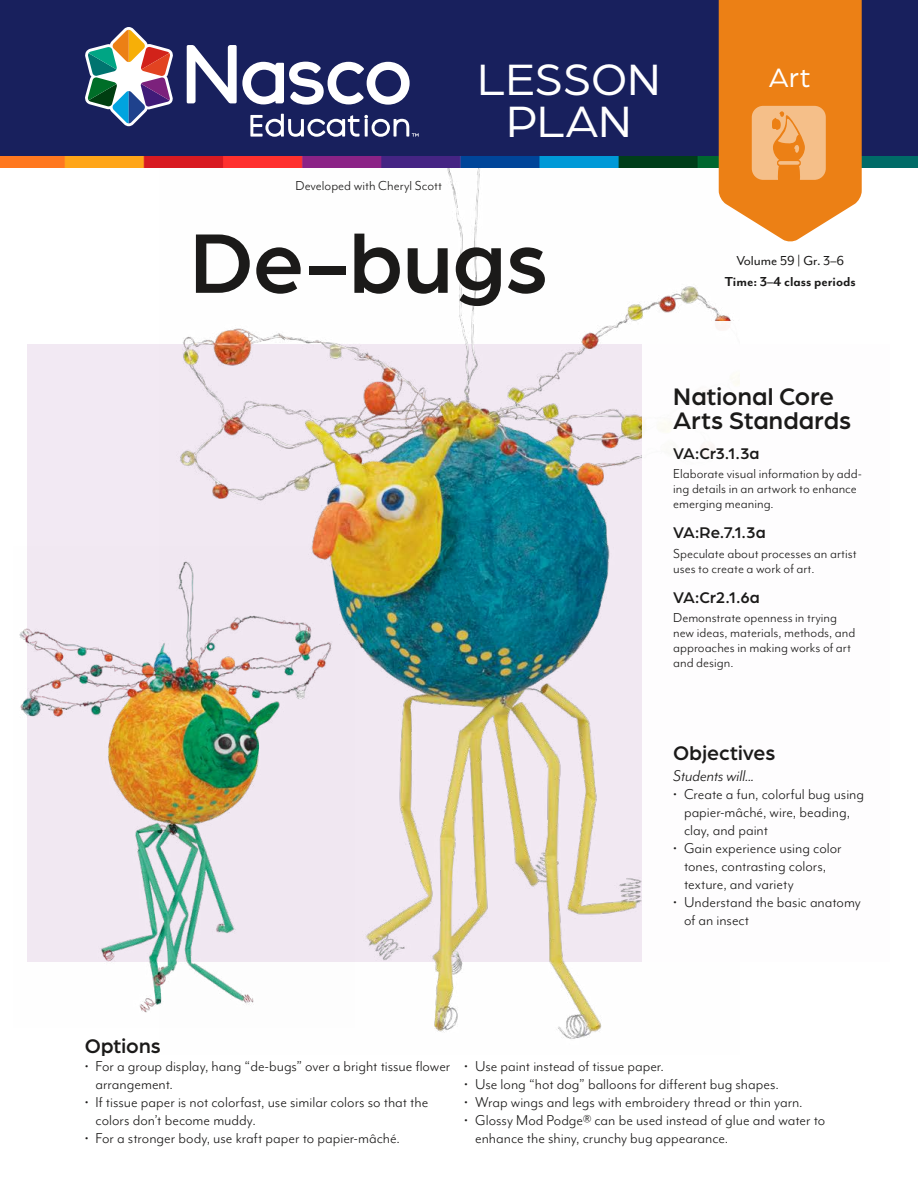
<style>
.page{position:relative;width:918px;height:1188px;background:#fff}
.page>*{position:absolute;margin:0;border:0;box-sizing:border-box;transform-origin:0 0}
.t1{font:500 90px "Arboria";letter-spacing:-.005em;color:#1b1a19}
.t2{font:46.8px/42.8px "Arboria";color:#fff;text-align:center}
.t3{font:28.35px "Arboria";color:#fff}
.t4{font:500 25.5px/24px "Arboria";letter-spacing:.005em;color:#1b1a19}
.t5{font:500 21px "Arboria";letter-spacing:.005em;color:#1b1a19}
.t6{font:italic 18px "Mr Eaves Mod OT";color:#1b1a19}
.t7{font:16.5px/18px "Mr Eaves Mod OT";color:#1b1a19}
.t8{font:500 16.5px "Arboria";letter-spacing:.005em;color:#1b1a19}
.t9{font:15px/15px "Mr Eaves Mod OT";color:#1b1a19}
.t10{font:700 15px "Mr Eaves Mod OT";color:#1b1a19}
.t11{font:15px "Mr Eaves Mod OT";color:#1b1a19}
</style>
<div class="page">
<div style="left:27px;top:344px;width:862px;height:618px;background:#f2e9f3"></div>
<img style="left:160px;top:167px;width:574px;height:872px">
<img style="left:19px;top:546px;width:336px;height:481px">
<img style="left:0;top:156px;width:918px;height:11px">
<div style="left:0;top:0;width:918px;height:156px;background:#18205d"></div>
<svg style="left:187px;top:45px;width:223px;height:60px"></svg>
<svg style="left:250px;top:114px;width:169px;height:23px"></svg>
<svg style="left:85px;top:27px;width:88px;height:99px"></svg>
<svg style="left:719px;top:0;width:143px;height:242px;background:#ee9237"></svg>
<div style="left:643px;top:321px;width:248px;height:663px;background:#fff"></div>
<p class="t9" style="left:296px;top:178px;width:148px">Developed with Cheryl Scott</p>
<h2 class="t2" style="left:477px;top:56px;width:184px">LESSON<br>PLAN</h2>
<h3 class="t3" style="left:769px;top:59px;width:43px">Art</h3>
<h1 class="t1" style="left:190px;top:202px;width:360px">De-bugs</h1>
<p class="t11" style="left:736px;top:252px;width:109px">Volume 59 | Gr. 3–6</p>
<p class="t10" style="left:725px;top:273px;width:133px">Time: 3–4 class periods</p>
<h3 class="t4" style="left:673px;top:383px;width:180px">National Core<br>Arts Standards</h3>
<p class="t8" style="left:673px;top:442px;width:88px">VA:Cr3.1.3a</p>
<p class="t9" style="left:673px;top:466px;width:190px">Elaborate visual information by add&shy;ing details in an artwork to enhance emerging meaning.</p>
<p class="t8" style="left:673px;top:522px;width:94px">VA:Re.7.1.3a</p>
<p class="t9" style="left:673px;top:546px;width:185px">Speculate about processes an artist uses to create a work of art.</p>
<p class="t8" style="left:673px;top:586px;width:88px">VA:Cr2.1.6a</p>
<p class="t9" style="left:673px;top:610px;width:184px">Demonstrate openness in trying new ideas, materials, methods, and approaches in making works of art and design.</p>
<p class="t5" style="left:673px;top:739px;width:104px">Objectives</p>
<p class="t6" style="left:673px;top:766px;width:83px">Students will...</p>
<p class="t7" style="left:684px;top:785px;width:182px;text-indent:-11px">• Create a fun, colorful bug using papier-mâché, wire, beading, clay, and paint</p>
<p class="t7" style="left:684px;top:839px;width:159px;text-indent:-11px">• Gain experience using color tones, contrasting colors, texture, and variety</p>
<p class="t7" style="left:684px;top:893px;width:178px;text-indent:-11px">• Understand the basic anatomy of an insect</p>
<p class="t5" style="left:85px;top:1032px;width:78px">Options</p>
<p class="t7" style="left:96px;top:1057px;width:356px;text-indent:-11px">• For a group display, hang “de-bugs” over a bright tissue flower arrangement.</p>
<p class="t7" style="left:96px;top:1093px;width:334px;text-indent:-11px">• If tissue paper is not colorfast, use similar colors so that the colors don’t become muddy.</p>
<p class="t7" style="left:85px;top:1129px;width:317px">• For a stronger body, use kraft paper to papier-mâché.</p>
<p class="t7" style="left:464px;top:1057px;width:201px">• Use paint instead of tissue paper.</p>
<p class="t7" style="left:464px;top:1075px;width:316px">• Use long “hot dog” balloons for different bug shapes.</p>
<p class="t7" style="left:464px;top:1093px;width:340px">• Wrap wings and legs with embroidery thread or thin yarn.</p>
<p class="t7" style="left:475px;top:1111px;width:352px;text-indent:-11px">• Glossy Mod Podge® can be used instead of glue and water to enhance the shiny, crunchy bug appearance.</p>
</div>
